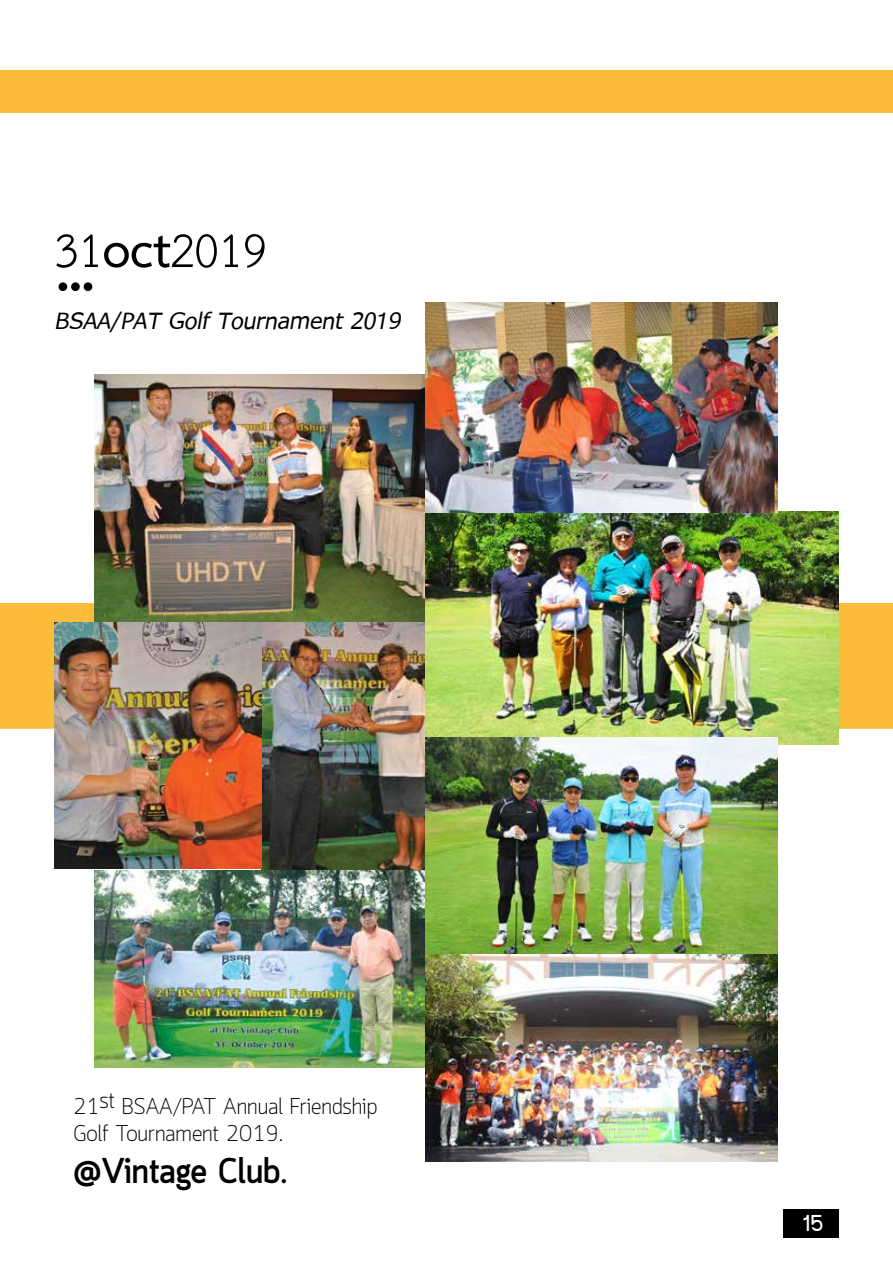
<style>
.page{position:relative;width:893px;height:1263px;background:#fff}
.page>*{position:absolute;margin:0;border:0;box-sizing:border-box;transform-origin:0 0}
.t1{font:82.05px "supermarket";color:#000}
.t2{font:68.55px "TH Sarabun PSK";letter-spacing:-.01em;color:#000}
.t3{font:700 35.4px "Quark";color:#000}
.t4{font:italic 34.8px "PSL Sirintr SP Bold";color:#000}
.t5{font:26.4px "supermarket";color:#fff}
.t6{font:300 22.5px/27px "Quark";color:#000}
.s1{font-weight:700}
</style>
<div class="page">
<div style="left:0;top:70px;width:893px;height:43px;background:#fbbc39"></div>
<div style="left:783px;top:1209px;width:56px;height:29px;background:#000"></div>
<div style="left:0;top:603px;width:893px;height:126px;background:#fbbc39"></div>
<img style="left:94px;top:374px;width:332px;height:247px">
<img style="left:54px;top:622px;width:372px;height:248px">
<img style="left:94px;top:870px;width:332px;height:197px">
<img style="left:426px;top:512px;width:413px;height:232px">
<img style="left:426px;top:738px;width:352px;height:424px">
<img style="left:426px;top:302px;width:352px;height:210px">
<h2 class="t2" style="left:54px;top:210px;width:215px">31<span class="s1">oct</span>2019</h2>
<h1 class="t1" style="left:54px;top:210px;width:44px">...</h1>
<h3 class="t4" style="left:56px;top:302px;width:347px">BSAA/PAT Golf Tournament 2019</h3>
<p class="t6" style="left:73px;top:1094px;width:305px">21st BSAA/PAT Annual Friendship<br>Golf Tournament 2019.</p>
<h3 class="t3" style="left:73px;top:1150px;width:215px">@Vintage Club.</h3>
<p class="t5" style="left:803px;top:1205px;width:22px">15</p>
</div>
